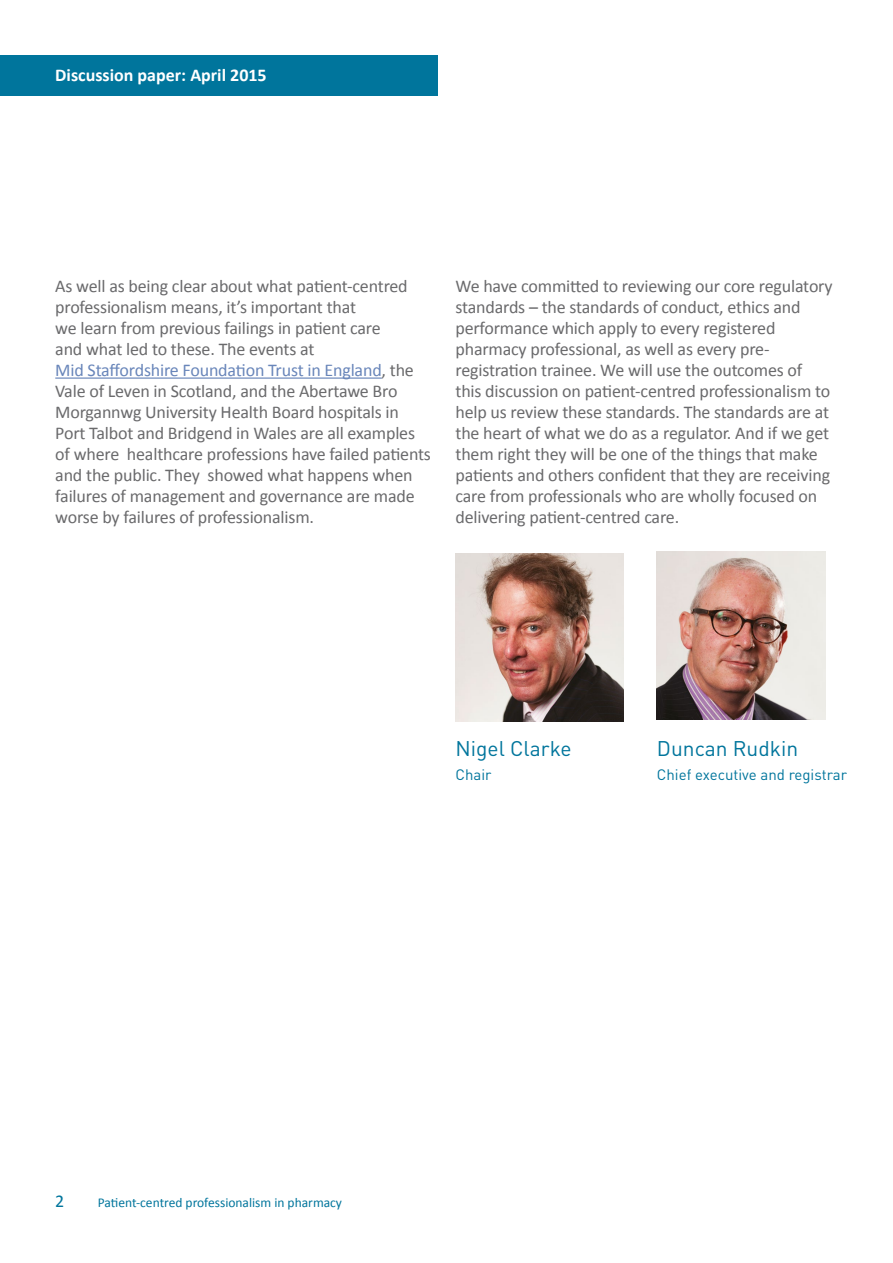
<style>
.page{position:relative;width:893px;height:1263px;background:#fff}
.page>*{position:absolute;margin:0;border:0;box-sizing:border-box;transform-origin:0 0}
.t1{font:21px "DIN";color:#00759c}
.t2{font:18px/21px "Calibri";letter-spacing:-.01em;color:#6a6a6c}
.t3{font:700 18px "Calibri";color:#fff}
.t4{font:18px "Calibri";color:#00759c}
.t5{font:15px "DIN";color:#00759c}
.t6{font:13.5px "Calibri";color:#00759c}
.s1{color:#6986ba}
</style>
<div class="page">
<div style="left:0;top:55px;width:437px;height:41px;background:#00759c"></div>
<hr style="left:55px;top:377px;width:327px;height:2px;background:#6986ba">
<img style="left:455px;top:553px;width:168px;height:168px">
<img style="left:657px;top:552px;width:168px;height:168px">
<p class="t3" style="left:55px;top:63px;width:213px">Discussion paper: April 2015</p>
<p class="t2" style="left:55px;top:276px;width:377px">As well as being clear about what patient-centred professionalism means, it’s important that<br>we learn from previous failings in patient care<br>and what led to these. The events at<br><span class="s1">Mid Staffordshire Foundation Trust in England</span>, the Vale of Leven in Scotland, and the Abertawe Bro Morgannwg University Health Board hospitals in Port Talbot and Bridgend in Wales are all examples of where healthcare professions have failed patients and the public. They showed what happens when failures of management and governance are made worse by failures of professionalism.</p>
<p class="t2" style="left:455px;top:276px;width:379px">We have committed to reviewing our core regulatory standards – the standards of conduct, ethics and performance which apply to every registered pharmacy professional, as well as every pre&shy;registration trainee. We will use the outcomes of this discussion on patient-centred professionalism to help us review these standards. The standards are at the heart of what we do as a regulator. And if we get them right they will be one of the things that make patients and others confident that they are receiving care from professionals who are wholly focused on delivering patient-centred care.</p>
<p class="t1" style="left:455px;top:735px;width:118px">Nigel Clarke</p>
<p class="t5" style="left:455px;top:765px;width:37px">Chair</p>
<p class="t1" style="left:657px;top:735px;width:143px">Duncan Rudkin</p>
<p class="t5" style="left:657px;top:765px;width:192px">Chief executive and registrar</p>
<p class="t4" style="left:55px;top:1189px;width:11px">2</p>
<p class="t6" style="left:98px;top:1194px;width:246px">Patient-centred professionalism in pharmacy</p>
</div>
